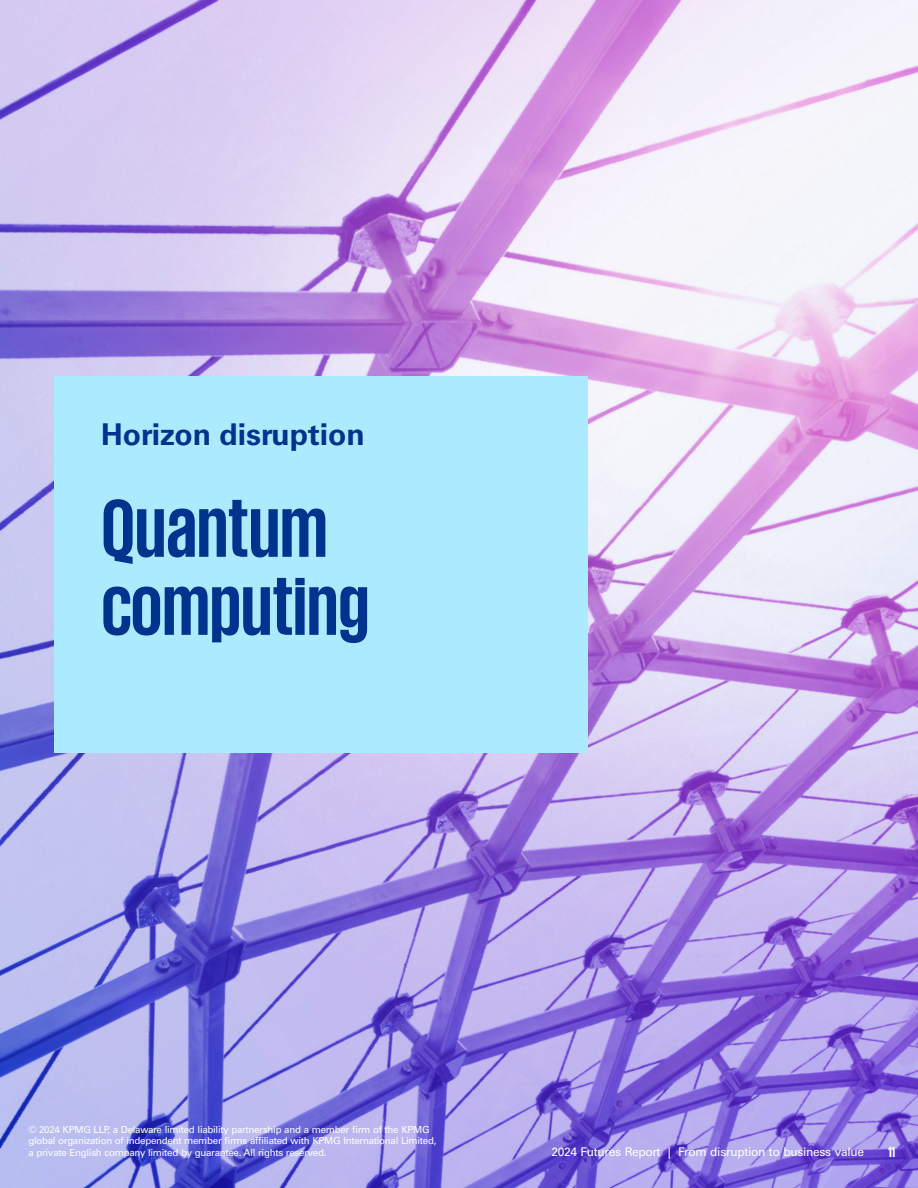
<style>
.page{position:relative;width:918px;height:1188px;background:#fff}
.page>*{position:absolute;margin:0;border:0;box-sizing:border-box;transform-origin:0 0}
.t1{font:700 84px/78px "KPMG";color:#00338d}
.t2{font:700 30px "Univers LT Pro 65";color:#00338d}
.t3{font:700 15px "KPMG";color:#fff}
.t4{font:12px "Univers LT Pro 55 Roman";letter-spacing:-.025em;color:#fff}
.t5{font:9.75px/11.7px "Univers LT Pro 55 Roman";letter-spacing:-.03em;color:#fff}
</style>
<div class="page">
<img style="left:0;top:0;width:918px;height:1188px">
<div style="left:54px;top:376px;width:533px;height:376px;background:#aceaff"></div>
<h2 class="t2" style="left:101px;top:413px;width:265px">Horizon disruption</h2>
<h1 class="t1" style="left:101px;top:487px;width:270px">Quantum computing</h1>
<p class="t5" style="left:28px;top:1123px;width:410px">© 2024 KPMG LLP, a Delaware limited liability partnership and a member firm of the KPMG global organization of independent member firms affiliated with KPMG International Limited, a private English company limited by guarantee. All rights reserved.</p>
<p class="t4" style="left:551px;top:1144px;width:314px">2024 Futures Report | From disruption to business value</p>
<h3 class="t3" style="left:888px;top:1145px;width:9px">11</h3>
</div>
